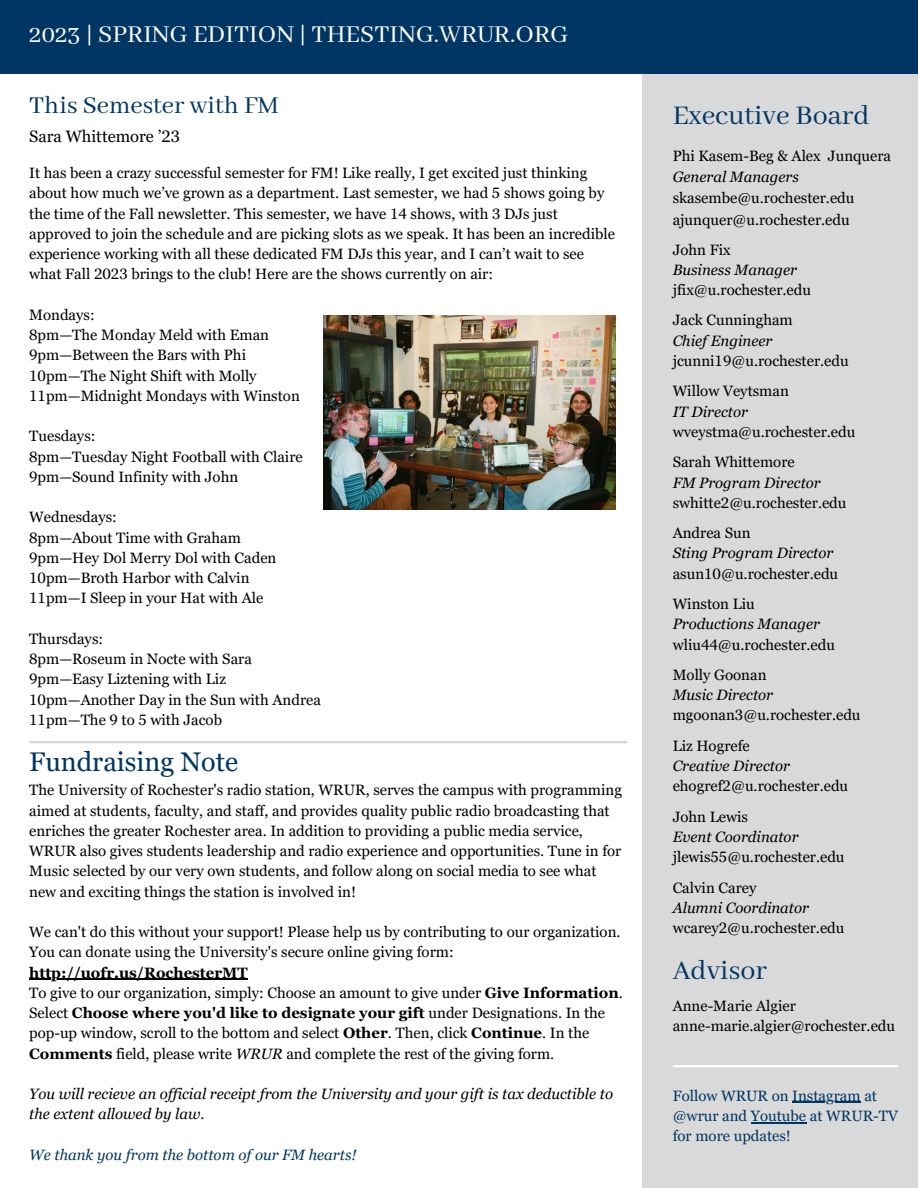
<style>
.page{position:relative;width:918px;height:1188px;background:#fff}
.page>*{position:absolute;margin:0;border:0;box-sizing:border-box;transform-origin:0 0}
.t1{font:30px "Abhaya Libre";color:#003663}
.t2{font:27px "Abhaya Libre";color:#fff}
.t3{font:27px "Abhaya Libre";color:#003663}
.t4{font:27px "Georgia Pro";color:#003663}
.t5{font:16.5px "Georgia Pro";color:#000}
.t6{font:15px/20.2px "Georgia Pro";color:#000}
.t7{font:italic 15px/20.2px "Georgia Pro";color:#000}
.t8{font:15px/20.2px "Georgia Pro";color:#003663}
.t9{font:italic 15px "Georgia Pro";color:#003663}
.s1{font-weight:700}
.s2{font-style:italic}
</style>
<div class="page">
<div style="left:0;top:0;width:918px;height:74px;background:#003663"></div>
<div style="left:643px;top:74px;width:275px;height:1114px;background:#d9d9d9"></div>
<img style="left:324px;top:316px;width:291px;height:193px">
<hr style="left:29px;top:979px;width:219px;height:1px;background:#000">
<hr style="left:792px;top:1102px;width:69px;height:1px;background:#003663">
<hr style="left:751px;top:1122px;width:55px;height:1px;background:#003663">
<hr style="left:29px;top:741px;width:598px;height:2px;background:#d9d9d9">
<hr style="left:673px;top:1065px;width:225px;height:2px;background:#fff">
<p class="t2" style="left:29px;top:19px;width:541px">2023 | SPRING EDITION | THESTING.WRUR.ORG</p>
<p class="t3" style="left:29px;top:90px;width:251px">This Semester with FM</p>
<p class="t5" style="left:29px;top:127px;width:152px">Sara Whittemore ’23</p>
<p class="t6" style="left:29px;top:163px;width:587px">It has been a crazy successful semester for FM! Like really, I get excited just thinking about how much we’ve grown as a department. Last semester, we had 5 shows going by the time of the Fall newsletter. This semester, we have 14 shows, with 3 DJs just approved to join the schedule and are picking slots as we speak. It has been an incredible experience working with all these dedicated FM DJs this year, and I can’t wait to see what Fall 2023 brings to the club! Here are the shows currently on air:</p>
<p class="t6" style="left:29px;top:305px;width:67px">Mondays:</p>
<p class="t6" style="left:29px;top:325px;width:241px">8pm—The Monday Meld with Eman</p>
<p class="t6" style="left:29px;top:345px;width:218px">9pm—Between the Bars with Phi</p>
<p class="t6" style="left:29px;top:365px;width:229px">10pm—The Night Shift with Molly</p>
<p class="t6" style="left:29px;top:386px;width:272px">11pm—Midnight Mondays with Winston</p>
<p class="t6" style="left:29px;top:426px;width:68px">Tuesdays:</p>
<p class="t6" style="left:29px;top:446px;width:275px">8pm—Tuesday Night Football with Claire</p>
<p class="t6" style="left:29px;top:467px;width:211px">9pm—Sound Infinity with John</p>
<p class="t6" style="left:29px;top:507px;width:89px">Wednesdays:</p>
<p class="t6" style="left:29px;top:527px;width:213px">8pm—About Time with Graham</p>
<p class="t6" style="left:29px;top:548px;width:249px">9pm—Hey Dol Merry Dol with Caden</p>
<p class="t6" style="left:29px;top:568px;width:222px">10pm—Broth Harbor with Calvin</p>
<p class="t6" style="left:29px;top:588px;width:236px">11pm—I Sleep in your Hat with Ale</p>
<p class="t6" style="left:29px;top:629px;width:75px">Thursdays:</p>
<p class="t6" style="left:29px;top:649px;width:224px">8pm—Roseum in Nocte with Sara</p>
<p class="t6" style="left:29px;top:669px;width:198px">9pm—Easy Liztening with Liz</p>
<p class="t6" style="left:29px;top:689px;width:293px">10pm—Another Day in the Sun with Andrea</p>
<p class="t6" style="left:29px;top:710px;width:194px">11pm—The 9 to 5 with Jacob</p>
<p class="t4" style="left:29px;top:747px;width:211px">Fundraising Note</p>
<p class="t6" style="left:29px;top:780px;width:594px">The University of Rochester's radio station, WRUR, serves the campus with programming aimed at students, faculty, and staff, and provides quality public radio broadcasting that enriches the greater Rochester area. In addition to providing a public media service, WRUR also gives students leadership and radio experience and opportunities. Tune in for Music selected by our very own students, and follow along on social media to see what new and exciting things the station is involved in!</p>
<p class="t6" style="left:29px;top:922px;width:593px">We can't do this without your support! Please help us by contributing to our organization.<br>You can donate using the University's secure online giving form: <span class="s1">http://uofr.us/RochesterMT</span></p>
<p class="t6" style="left:29px;top:982px;width:595px">To give to our organization, simply: Choose an amount to give under <span class="s1">Give Information</span>.<br>Select <span class="s1">Choose where you'd like to designate your gift</span> under Designations. In the pop-up window, scroll to the bottom and select <span class="s1">Other</span>. Then, click <span class="s1">Continue</span>. In the <span class="s1">Comments</span> field, please write <span class="s2">WRUR</span> and complete the rest of the giving form.</p>
<p class="t7" style="left:29px;top:1084px;width:585px">You will recieve an of icial receipt from the University and your gift is tax deductible to the extent allowed by law.</p>
<p class="t9" style="left:29px;top:1146px;width:329px">We thank you from the bottom of our FM hearts!</p>
<p class="t1" style="left:673px;top:99px;width:198px">Executive Board</p>
<p class="t6" style="left:673px;top:145px;width:220px">Phi Kasem-Beg &amp; Alex Junquera</p>
<p class="t7" style="left:673px;top:167px;width:128px">General Managers</p>
<p class="t6" style="left:673px;top:188px;width:183px">skasembe@u.rochester.edu</p>
<p class="t6" style="left:673px;top:209px;width:179px">ajunquer@u.rochester.edu</p>
<p class="t6" style="left:673px;top:239px;width:59px">John Fix</p>
<p class="t7" style="left:673px;top:259px;width:126px">Business Manager</p>
<p class="t6" style="left:673px;top:280px;width:140px">jfix@u.rochester.edu</p>
<p class="t6" style="left:673px;top:310px;width:122px">Jack Cunningham</p>
<p class="t7" style="left:673px;top:330px;width:101px">Chief Engineer</p>
<p class="t6" style="left:673px;top:351px;width:177px">jcunni19@u.rochester.edu</p>
<p class="t6" style="left:673px;top:381px;width:118px">Willow Veytsman</p>
<p class="t7" style="left:673px;top:401px;width:77px">IT Director</p>
<p class="t6" style="left:673px;top:421px;width:184px">wveystma@u.rochester.edu</p>
<p class="t6" style="left:673px;top:452px;width:124px">Sarah Whittemore</p>
<p class="t7" style="left:673px;top:472px;width:150px">FM Program Director</p>
<p class="t6" style="left:673px;top:492px;width:175px">swhitte2@u.rochester.edu</p>
<p class="t6" style="left:673px;top:523px;width:79px">Andrea Sun</p>
<p class="t7" style="left:673px;top:543px;width:162px">Sting Program Director</p>
<p class="t6" style="left:673px;top:563px;width:167px">asun10@u.rochester.edu</p>
<p class="t6" style="left:673px;top:594px;width:84px">Winston Liu</p>
<p class="t7" style="left:673px;top:614px;width:149px">Productions Manager</p>
<p class="t6" style="left:673px;top:634px;width:164px">wliu44@u.rochester.edu</p>
<p class="t6" style="left:673px;top:665px;width:95px">Molly Goonan</p>
<p class="t7" style="left:673px;top:685px;width:102px">Music Director</p>
<p class="t6" style="left:673px;top:705px;width:189px">mgoonan3@u.rochester.edu</p>
<p class="t6" style="left:673px;top:736px;width:79px">Liz Hogrefe</p>
<p class="t7" style="left:673px;top:756px;width:119px">Creative Director</p>
<p class="t6" style="left:673px;top:776px;width:177px">ehogref2@u.rochester.edu</p>
<p class="t6" style="left:673px;top:806px;width:77px">John Lewis</p>
<p class="t7" style="left:673px;top:827px;width:127px">Event Coordinator</p>
<p class="t6" style="left:673px;top:847px;width:173px">jlewis55@u.rochester.edu</p>
<p class="t6" style="left:673px;top:877px;width:85px">Calvin Carey</p>
<p class="t7" style="left:673px;top:898px;width:138px">Alumni Coordinator</p>
<p class="t6" style="left:673px;top:918px;width:173px">wcarey2@u.rochester.edu</p>
<p class="t1" style="left:673px;top:954px;width:96px">Advisor</p>
<p class="t6" style="left:673px;top:995px;width:125px">Anne-Marie Algier</p>
<p class="t6" style="left:673px;top:1016px;width:224px">anne-marie.algier@rochester.edu</p>
<p class="t8" style="left:673px;top:1085px;width:227px">Follow WRUR on Instagram at @wrur and Youtube at WRUR-TV</p>
<p class="t8" style="left:673px;top:1126px;width:120px">for more updates!</p>
</div>
